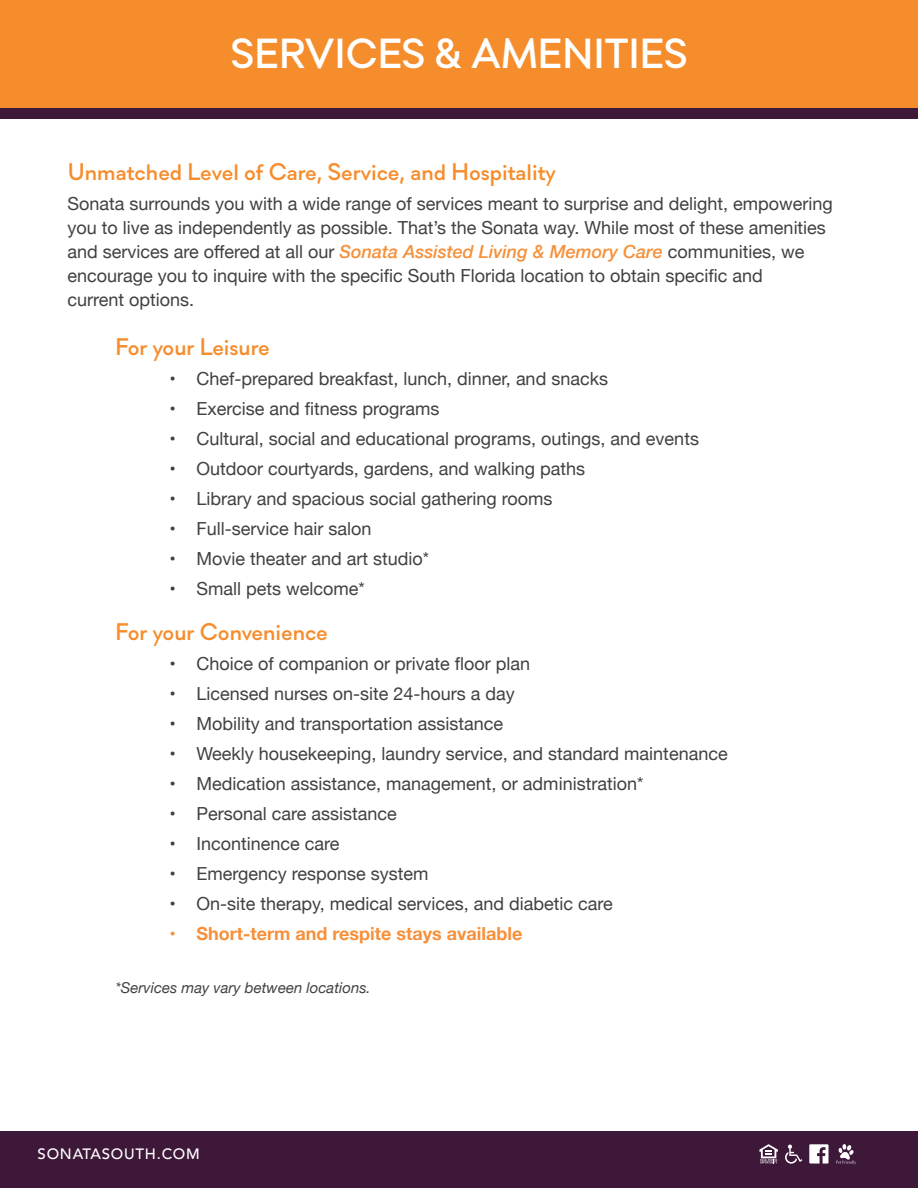
<style>
.page{position:relative;width:918px;height:1188px;background:#fff}
.page>*{position:absolute;margin:0;border:0;box-sizing:border-box;transform-origin:0 0}
.t1{font:500 42px "Soin Sans Pro";color:#fff}
.t2{font:500 24px "Soin Sans Pro";color:#f68d2c}
.t3{font:18px/24px "Helvetica Neue";color:#414042}
.t4{font:700 18px "Helvetica Neue";color:#f6903a}
.t5{font:italic 15px "Helvetica Neue";color:#414042}
.t6{font:500 15px "Avenir";letter-spacing:.05em;color:#fff}
.s1{font-weight:500;font-style:italic;color:#f6903a}
</style>
<div class="page">
<div style="left:0;top:0;width:918px;height:110px;background:#f68d2c"></div>
<div style="left:0;top:108px;width:918px;height:10px;background:#3e1839"></div>
<div style="left:0;top:1132px;width:918px;height:56px;background:#3e1839"></div>
<svg style="left:809px;top:1144px;width:20px;height:20px"></svg>
<svg style="left:759px;top:1144px;width:19px;height:19px"></svg>
<svg style="left:785px;top:1145px;width:17px;height:19px"></svg>
<svg style="left:836px;top:1144px;width:20px;height:21px"></svg>
<h1 class="t1" style="left:231px;top:29px;width:458px">SERVICES &amp; AMENITIES</h1>
<h2 class="t2" style="left:68px;top:157px;width:490px">Unmatched Level of Care, Service, and Hospitality</h2>
<p class="t3" style="left:68px;top:193px;width:767px">Sonata surrounds you with a wide range of services meant to surprise and delight, empowering you to live as independently as possible. That’s the Sonata way. While most of these amenities and services are offered at all our <span class="s1">Sonata Assisted Living &amp; Memory Care</span> communities, we encourage you to inquire with the specific South Florida location to obtain specific and<br>current options.</p>
<h2 class="t2" style="left:116px;top:332px;width:156px">For your Leisure</h2>
<p class="t3" style="left:170px;top:368px;width:440px">• Chef-prepared breakfast, lunch, dinner, and snacks</p>
<p class="t3" style="left:170px;top:398px;width:272px">• Exercise and fitness programs</p>
<p class="t3" style="left:170px;top:428px;width:531px">• Cultural, social and educational programs, outings, and events</p>
<p class="t3" style="left:170px;top:458px;width:417px">• Outdoor courtyards, gardens, and walking paths</p>
<p class="t3" style="left:170px;top:488px;width:385px">• Library and spacious social gathering rooms</p>
<p class="t3" style="left:170px;top:518px;width:203px">• Full-service hair salon</p>
<p class="t3" style="left:170px;top:548px;width:261px">• Movie theater and art studio*</p>
<p class="t3" style="left:170px;top:578px;width:197px">• Small pets welcome*</p>
<h2 class="t2" style="left:116px;top:617px;width:214px">For your Convenience</h2>
<p class="t3" style="left:170px;top:653px;width:362px">• Choice of companion or private floor plan</p>
<p class="t3" style="left:170px;top:683px;width:347px">• Licensed nurses on-site 24-hours a day</p>
<p class="t3" style="left:170px;top:713px;width:335px">• Mobility and transportation assistance</p>
<p class="t3" style="left:170px;top:743px;width:560px">• Weekly housekeeping, laundry service, and standard maintenance</p>
<p class="t3" style="left:170px;top:773px;width:475px">• Medication assistance, management, or administration*</p>
<p class="t3" style="left:170px;top:803px;width:229px">• Personal care assistance</p>
<p class="t3" style="left:170px;top:833px;width:172px">• Incontinence care</p>
<p class="t3" style="left:170px;top:863px;width:260px">• Emergency response system</p>
<p class="t3" style="left:170px;top:893px;width:445px">• On-site therapy, medical services, and diabetic care</p>
<p class="t4" style="left:170px;top:919px;width:354px">• Short-term and respite stays available</p>
<p class="t5" style="left:116px;top:977px;width:257px">*Services may vary between locations.</p>
<p class="t6" style="left:38px;top:1141px;width:164px">SONATASOUTH.COM</p>
</div>
